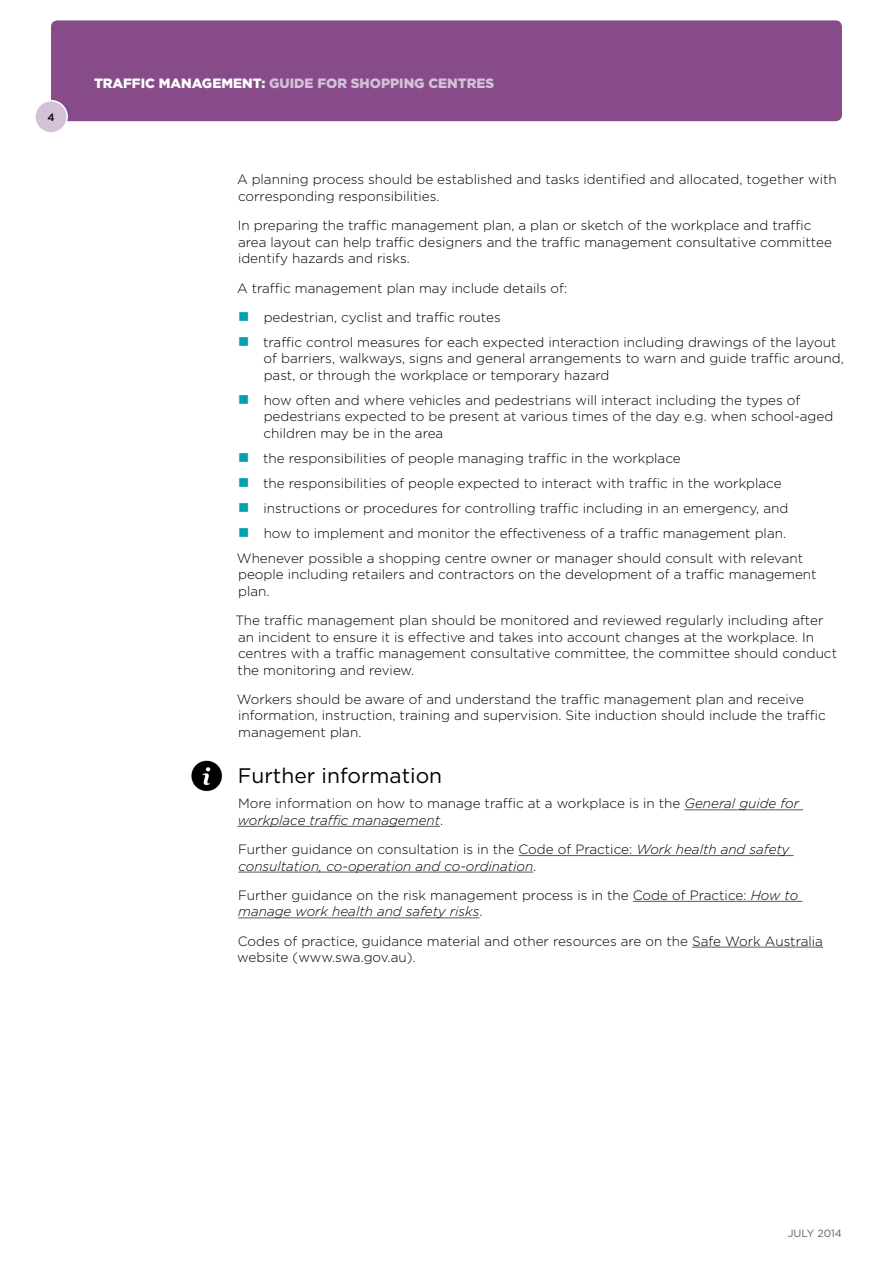
<style>
.page{position:relative;width:893px;height:1263px;background:#fff}
.page>*{position:absolute;margin:0;border:0;box-sizing:border-box;transform-origin:0 0}
.Header_2{font:21px "Gotham";color:#000}
.Body_copy{font:300 13.5px/16.5px "Gotham";color:#000}
.Body_copy-2{font:italic 300 13.5px/16.5px "Gotham";color:#000}
.t1{font:900 13.5px "Gotham";color:#d3c1d8}
.t2{font:10.5px "Gotham";color:#5f6062}
.t3{font:500 10.5px "Gotham";color:#000}
.s1{color:#fff}
.s2{font-style:italic}
.s3{font-style:normal}
</style>
<div class="page">
<div style="left:51px;top:20px;width:791px;height:101px;background:#874b8a;border-radius:6px"></div>
<div style="left:35px;top:101px;width:32px;height:32px;background:#d3c1d8;border-radius:50%"></div>
<div style="left:34px;top:100px;width:34px;height:34px;border:2px solid #fff;border-radius:50%"></div>
<hr style="left:684px;top:809px;width:119px;height:1px;background:#58595b">
<hr style="left:238px;top:826px;width:202px;height:1px;background:#58595b">
<hr style="left:518px;top:855px;width:276px;height:1px;background:#58595b">
<hr style="left:238px;top:872px;width:295px;height:1px;background:#58595b">
<hr style="left:633px;top:901px;width:169px;height:1px;background:#58595b">
<hr style="left:238px;top:917px;width:242px;height:1px;background:#58595b">
<hr style="left:692px;top:947px;width:131px;height:1px;background:#58595b">
<img style="left:191px;top:760px;width:31px;height:32px">
<p class="t3" style="left:47px;top:111px;width:9px">4</p>
<p class="t1" style="left:94px;top:75px;width:402px"><span class="s1">TRAFFIC MANAGEMENT:</span> GUIDE FOR SHOPPING CENTRES</p>
<p class="Body_copy" style="left:237px;top:171px;width:601px">A planning process should be established and tasks identified and allocated, together with corresponding responsibilities.</p>
<p class="Body_copy" style="left:238px;top:217px;width:595px">In preparing the traffic management plan, a plan or sketch of the workplace and traffic area layout can help traffic designers and the traffic management consultative committee identify hazards and risks.</p>
<p class="Body_copy" style="left:237px;top:279px;width:332px">A traffic management plan may include details of:</p>
<p class="Body_copy" style="left:264px;top:309px;width:238px">pedestrian, cyclist and traffic routes</p>
<p class="Body_copy" style="left:263px;top:334px;width:582px">traffic control measures for each expected interaction including drawings of the layout of barriers, walkways, signs and general arrangements to warn and guide traffic around, past, or through the workplace or temporary hazard</p>
<p class="Body_copy" style="left:264px;top:392px;width:571px">how often and where vehicles and pedestrians will interact including the types of pedestrians expected to be present at various times of the day e.g. when school-aged children may be in the area</p>
<p class="Body_copy" style="left:263px;top:450px;width:419px">the responsibilities of people managing traffic in the workplace</p>
<p class="Body_copy" style="left:263px;top:475px;width:520px">the responsibilities of people expected to interact with traffic in the workplace</p>
<p class="Body_copy" style="left:264px;top:500px;width:526px">instructions or procedures for controlling traffic including in an emergency, and</p>
<p class="Body_copy" style="left:264px;top:525px;width:524px">how to implement and monitor the effectiveness of a traffic management plan.</p>
<p class="Body_copy" style="left:237px;top:550px;width:581px">Whenever possible a shopping centre owner or manager should consult with relevant people including retailers and contractors on the development of a traffic management plan.</p>
<p class="Body_copy" style="left:235px;top:612px;width:603px">The traffic management plan should be monitored and reviewed regularly including after an incident to ensure it is effective and takes into account changes at the workplace. In centres with a traffic management consultative committee, the committee should conduct the monitoring and review.</p>
<p class="Body_copy" style="left:237px;top:691px;width:590px">Workers should be aware of and understand the traffic management plan and receive information, instruction, training and supervision. Site induction should include the traffic management plan.</p>
<p class="Header_2" style="left:238px;top:763px;width:206px">Further information</p>
<p class="Body_copy" style="left:238px;top:795px;width:563px">More information on how to manage traffic at a workplace is in the <span class="s2">General guide for workplace traffic management</span>.</p>
<p class="Body_copy-2" style="left:238px;top:841px;width:553px"><span class="s3">Further guidance on consultation is in the Code of Practice:</span> Work health and safety consultation, co-operation and co-ordination<span class="s3">.</span></p>
<p class="Body_copy" style="left:238px;top:887px;width:562px">Further guidance on the risk management process is in the Code of Practice: <span class="s2">How to manage work health and safety risks</span>.</p>
<p class="Body_copy" style="left:237px;top:932px;width:587px">Codes of practice, guidance material and other resources are on the Safe Work Australia website (www.swa.gov.au).</p>
<p class="t2" style="left:788px;top:1227px;width:56px">JULY 2014</p>
</div>
